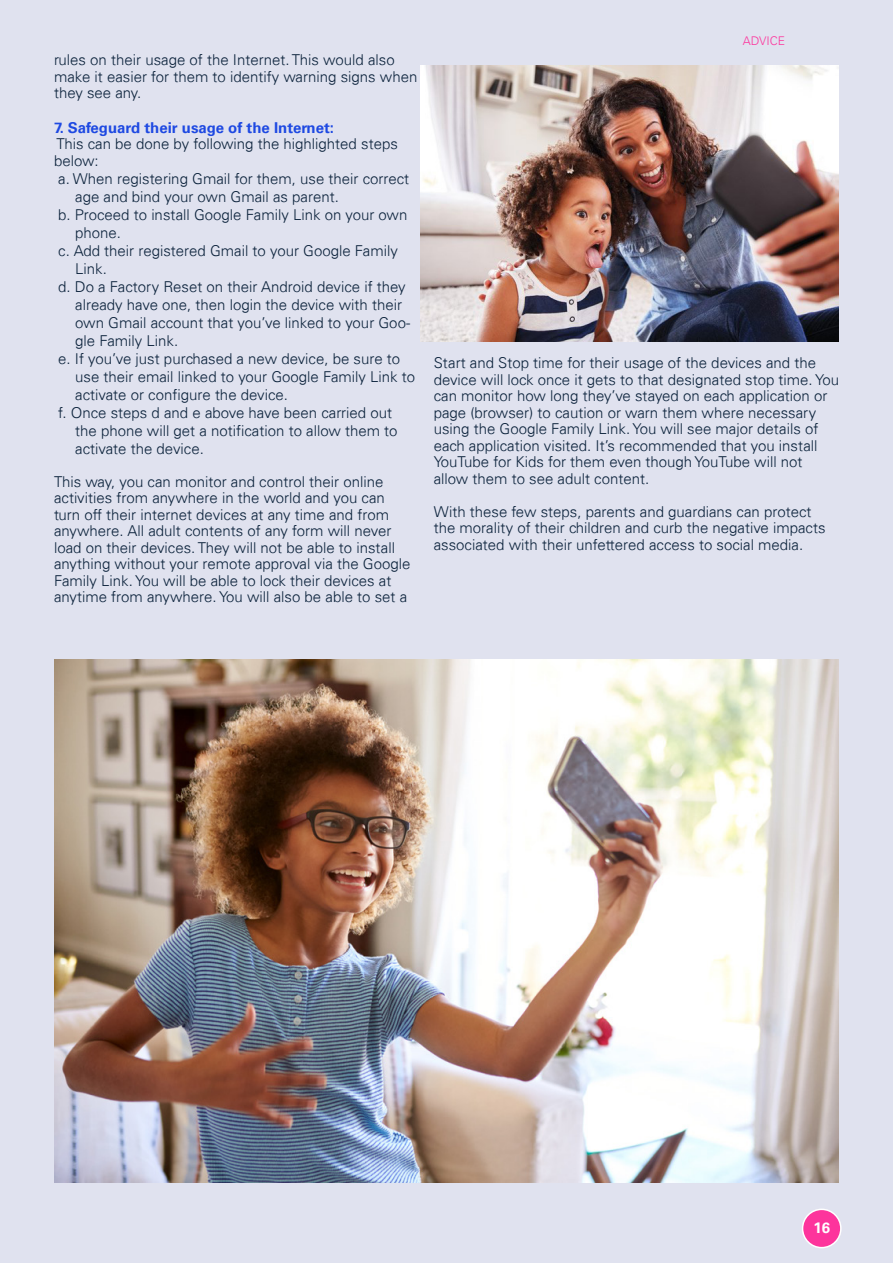
<style>
.page{position:relative;width:893px;height:1263px;background:#e0e2ef}
.page>*{position:absolute;margin:0;border:0;box-sizing:border-box;transform-origin:0 0}
.t1{font:300 15px/16.5px "Univers 45";color:#0c233c}
.t2{font:700 15px "Univers 65";color:#1e49e2}
.t3{font:700 15px "Univers 65";color:#fff}
.t4{font:300 12px "Univers 45";color:#fd349c}
</style>
<div class="page">
<img style="left:421px;top:66px;width:418px;height:275px">
<img style="left:54px;top:659px;width:785px;height:524px">
<div style="left:802px;top:1209px;width:39px;height:38px;background:#fd349c;border-radius:50%"></div>
<div style="left:802px;top:1208px;width:40px;height:40px;border:2px solid #fff;border-radius:50%"></div>
<p class="t1" style="left:54px;top:52px;width:365px">rules on their usage of the Internet. This would also make it easier for them to identify warning signs when they see any.</p>
<p class="t2" style="left:54px;top:119px;width:282px">7. Safeguard their usage of the Internet:</p>
<p class="t1" style="left:54px;top:136px;width:345px">This can be done by following the highlighted steps below:</p>
<p class="t1" style="left:58px;top:170px;width:352px">a. When registering Gmail for them, use their correct</p>
<p class="t1" style="left:75px;top:188px;width:265px">age and bind your own Gmail as parent.</p>
<p class="t1" style="left:58px;top:206px;width:351px">b. Proceed to install Google Family Link on your own</p>
<p class="t1" style="left:75px;top:224px;width:47px">phone.</p>
<p class="t1" style="left:58px;top:242px;width:341px">c. Add their registered Gmail to your Google Family</p>
<p class="t1" style="left:75px;top:260px;width:33px">Link.</p>
<p class="t1" style="left:58px;top:278px;width:349px">d. Do a Factory Reset on their Android device if they</p>
<p class="t1" style="left:75px;top:296px;width:328px">already have one, then login the device with their</p>
<p class="t1" style="left:75px;top:314px;width:336px">own Gmail account that you’ve linked to your Goo-</p>
<p class="t1" style="left:75px;top:332px;width:105px">gle Family Link.</p>
<p class="t1" style="left:58px;top:350px;width:343px">e. If you’ve just purchased a new device, be sure to</p>
<p class="t1" style="left:75px;top:368px;width:342px">use their email linked to your Google Family Link to</p>
<p class="t1" style="left:75px;top:386px;width:214px">activate or configure the device.</p>
<p class="t1" style="left:58px;top:404px;width:335px">f. Once steps d and e above have been carried out</p>
<p class="t1" style="left:75px;top:422px;width:324px">the phone will get a notification to allow them to</p>
<p class="t1" style="left:75px;top:440px;width:130px">activate the device.</p>
<p class="t1" style="left:54px;top:473px;width:358px">This way, you can monitor and control their online activities from anywhere in the world and you can turn off their internet devices at any time and from anywhere. All adult contents of any form will never load on their devices. They will not be able to install anything without your remote approval via the Google Family Link. You will be able to lock their devices at anytime from anywhere. You will also be able to set a</p>
<p class="t4" style="left:743px;top:34px;width:44px">ADVICE</p>
<p class="t1" style="left:434px;top:355px;width:407px">Start and Stop time for their usage of the devices and the device will lock once it gets to that designated stop time. You can monitor how long they’ve stayed on each application or page (browser) to caution or warn them where necessary using the Google Family Link. You will see major details of each application visited. It’s recommended that you install YouTube for Kids for them even though YouTube will not allow them to see adult content.</p>
<p class="t1" style="left:434px;top:503px;width:393px">With these few steps, parents and guardians can protect the morality of their children and curb the negative impacts associated with their unfettered access to social media.</p>
<p class="t3" style="left:813px;top:1218px;width:18px">16</p>
</div>
